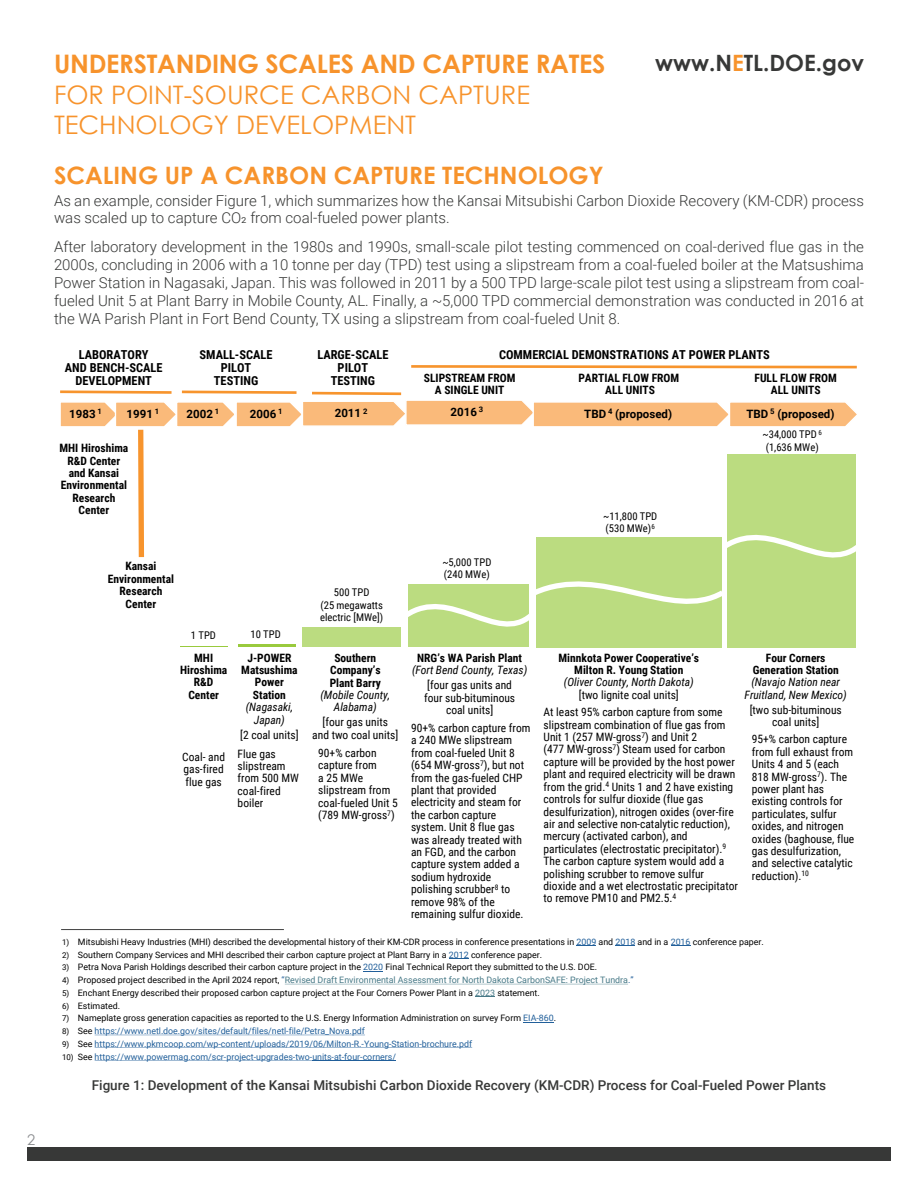
<style>
.page{position:relative;width:918px;height:1188px;background:#fff}
.page>*{position:absolute;margin:0;border:0;box-sizing:border-box;transform-origin:0 0}
.t1{font:25.5px/30.6px "Century Gothic";color:#f7932c}
.t2{font:700 25.5px "Century Gothic";letter-spacing:-.01em;color:#f7932c}
.Subheader_Bold{font:700 24px "Century Gothic";color:#f7932c}
.t3{font:700 22.5px "Century Gothic";color:#373837}
.t4{font:700 15.6px/18.8px "Roboto";color:#000;text-align:center}
.Body_Text{font:300 15px/17.9px "Roboto";color:#373837}
.t5{font:14.7px "Century Gothic";color:#8a8c8f}
.Captions{font:500 13.5px "Roboto";color:#373837}
.t6{font:700 12.3px/13.4px "Roboto Condensed";color:#000;text-align:center}
.t7{font:11.55px/12.5px "Roboto Condensed";color:#000}
.t8{font:700 11.55px/12.5px "Roboto Condensed";color:#000;text-align:center}
.t9{font:italic 11.55px/12.5px "Roboto Condensed";color:#000;text-align:center}
.t10{font:700 11.55px "Roboto";color:#000}
.t11{font:10.65px/12.8px "Roboto Condensed";color:#000}
.t12{font:8.85px "Roboto";color:#000}
.t13{font:8.85px "Roboto";color:#215f9a}
.t14{font:8.85px "Roboto";color:#467886}
.s1{color:#f7932c}
.s2{font-weight:400;font-style:italic}
.s3{font-weight:400}
.s4{font-weight:700;font-style:normal}
.s5{font-size:7.95px}
.s6{color:#215f9a}
.s7{font-size:7.95px;color:#000}
.s8{color:#000}
.s9{color:#467886}
</style>
<div class="page">
<div style="left:27px;top:1148px;width:864px;height:13px;background:#373837"></div>
<div style="left:302px;top:627px;width:99px;height:20px;background:#bbdc80"></div>
<hr style="left:238px;top:644px;width:57px;height:3px;background:#99ca3d">
<hr style="left:180px;top:646px;width:48px;height:1px;background:#99ca3d">
<svg style="left:449px;top:958px;width:20px;height:1px"></svg>
<svg style="left:363px;top:971px;width:20px;height:1px"></svg>
<svg style="left:285px;top:984px;width:343px;height:1px"></svg>
<hr style="left:523px;top:1022px;width:31px;height:1px;background:#215f9a">
<svg style="left:95px;top:1035px;width:270px;height:1px"></svg>
<svg style="left:95px;top:1060px;width:232px;height:1px"></svg>
<hr style="left:327px;top:1060px;width:69px;height:1px;background:#215f9a">
<hr style="left:61px;top:929px;width:223px;height:1px;background:#404040">
<svg style="left:411px;top:365px;width:446px;height:4px;background:#f9b773"></svg>
<div style="left:536px;top:537px;width:186px;height:111px;background:#bbdc80"></div>
<div style="left:408px;top:584px;width:121px;height:63px;background:#bbdc80"></div>
<svg style="left:60px;top:390px;width:797px;height:255px"></svg>
<p class="t5" style="left:27px;top:1129px;width:10px">2</p>
<h3 class="t3" style="left:655px;top:46px;width:210px">www.N<span class="s1">E</span>TL.DOE.gov</h3>
<h1 class="t2" style="left:54px;top:45px;width:553px">UNDERSTANDING SCALES AND CAPTURE RATES</h1>
<h1 class="t1" style="left:54px;top:79px;width:478px">FOR POINT-SOURCE CARBON CAPTURE<br>TECHNOLOGY DEVELOPMENT</h1>
<p class="Subheader_Bold" style="left:54px;top:157px;width:551px">SCALING UP A CARBON CAPTURE TECHNOLOGY</p>
<p class="Body_Text" style="left:54px;top:191px;width:812px">As an example, consider Figure 1, which summarizes how the Kansai Mitsubishi Carbon Dioxide Recovery (KM-CDR) process was scaled up to capture CO2 from coal-fueled power plants.</p>
<p class="Body_Text" style="left:54px;top:237px;width:812px;text-align:justify">After laboratory development in the 1980s and 1990s, small-scale pilot testing commenced on coal-derived flue gas in the 2000s, concluding in 2006 with a 10 tonne per day (TPD) test using a slipstream from a coal-fueled boiler at the Matsushima Power Station in Nagasaki, Japan. This was followed in 2011 by a 500 TPD large-scale pilot test using a slipstream from coal&shy;fueled Unit 5 at Plant Barry in Mobile County, AL. Finally, a ~5,000 TPD commercial demonstration was conducted in 2016 at the WA Parish Plant in Fort Bend County, TX using a slipstream from coal-fueled Unit 8.</p>
<p class="t4" style="left:197px;top:281px;width:525px">Development of the Kansai Mitsubishi Carbon Dioxide Recovery (KM-CDR)<br>Process for Coal-Fueled Power Plants</p>
<p class="t6" style="left:65px;top:347px;width:99px">LABORATORY<br>AND BENCH-SCALE<br>DEVELOPMENT</p>
<p class="t6" style="left:200px;top:347px;width:74px">SMALL-SCALE<br>PILOT<br>TESTING</p>
<p class="t6" style="left:317px;top:347px;width:73px">LARGE-SCALE<br>PILOT<br>TESTING</p>
<p class="t6" style="left:499px;top:347px;width:272px">COMMERCIAL DEMONSTRATIONS AT POWER PLANTS</p>
<p class="t8" style="left:424px;top:371px;width:93px">SLIPSTREAM FROM<br>A SINGLE UNIT</p>
<p class="t8" style="left:578px;top:371px;width:102px">PARTIAL FLOW FROM<br>ALL UNITS</p>
<p class="t8" style="left:755px;top:371px;width:84px">FULL FLOW FROM<br>ALL UNITS</p>
<p class="t10" style="left:69px;top:406px;width:34px">1983 <sup>1</sup></p>
<p class="t10" style="left:126px;top:406px;width:34px">1991 <sup>1</sup></p>
<p class="t10" style="left:187px;top:406px;width:34px">2002 <sup>1</sup></p>
<p class="t10" style="left:250px;top:406px;width:34px">2006 <sup>1</sup></p>
<p class="t10" style="left:335px;top:405px;width:34px">2011 <sup>2</sup></p>
<p class="t10" style="left:451px;top:404px;width:34px">2016 <sup>3</sup></p>
<p class="t10" style="left:584px;top:406px;width:89px">TBD <sup>4</sup> (proposed)</p>
<p class="t10" style="left:747px;top:406px;width:89px">TBD <sup>5</sup> (proposed)</p>
<p class="t8" style="left:59px;top:441px;width:70px">MHI Hiroshima<br>R&amp;D Center and Kansai<br>Environmental<br>Research<br>Center</p>
<p class="t8" style="left:108px;top:560px;width:68px">Kansai<br>Environmental<br>Research<br>Center</p>
<p class="t11" style="left:191px;top:628px;width:27px">1 TPD</p>
<p class="t11" style="left:250px;top:627px;width:32px">10 TPD</p>
<p class="t8" style="left:180px;top:651px;width:49px">MHI<br>Hiroshima<br>R&amp;D<br>Center</p>
<p class="t8" style="left:241px;top:651px;width:58px">J-POWER<br>Matsushima<br>Power<br>Station <span class="s2">(Nagasaki,<br>Japan)</span></p>
<p class="t7" style="left:240px;top:728px;width:60px">[2 coal units]</p>
<p class="t11" style="left:320px;top:585px;width:65px;text-align:center">500 TPD<br>(25 megawatts electric [MWe])</p>
<p class="t8" style="left:320px;top:651px;width:71px">Southern<br>Company’s<br>Plant Barry <span class="s2">(Mobile County,<br>Alabama)</span></p>
<p class="t7" style="left:312px;top:716px;width:87px;text-align:center">[four gas units<br>and two coal units]</p>
<p class="t7" style="left:182px;top:750px;width:44px;text-align:justify">Coal- and gas-fired flue gas</p>
<p class="t7" style="left:238px;top:747px;width:63px">Flue gas slipstream from 500 MW coal-fired boiler</p>
<p class="t7" style="left:318px;top:746px;width:81px">90+% carbon capture from<br>a 25 MWe slipstream from coal-fueled Unit 5 (789 MW-gross<sup>7</sup>)</p>
<p class="t11" style="left:442px;top:555px;width:51px">~5,000 TPD (240 MWe)</p>
<p class="t11" style="left:603px;top:509px;width:56px">~11,800 TPD (530 MWe)<sup>6</sup></p>
<p class="t11" style="left:762px;top:428px;width:61px">~34,000 TPD <sup>6 </sup>(1,636 MWe)</p>
<p class="t8" style="left:559px;top:651px;width:142px">Minnkota Power Cooperative’s<br>Milton R. Young Station <span class="s2">(Oliver County, North Dakota) </span><span class="s3">[two lignite coal units]</span></p>
<p class="t9" style="left:412px;top:651px;width:117px"><span class="s4">NRG’s WA Parish Plant </span>(Fort Bend County, Texas)</p>
<p class="t7" style="left:424px;top:678px;width:93px;text-align:center">[four gas units and four sub-bituminous coal units]</p>
<p class="t9" style="left:745px;top:651px;width:104px"><span class="s4">Four Corners<br>Generation Station </span>(Navajo Nation near<br>Fruitland, New Mexico)</p>
<p class="t7" style="left:750px;top:703px;width:94px;text-align:center">[two sub-bituminous coal units]</p>
<p class="t7" style="left:544px;top:705px;width:196px">At least 95% carbon capture from some slipstream combination of flue gas from Unit 1 (257 MW-gross<sup>7</sup>) and Unit 2<br>(477 MW-gross<sup>7</sup>) Steam used for carbon capture will be provided by the host power plant and required electricity will be drawn from the grid.<sup>4</sup> Units 1 and 2 have existing controls for sulfur dioxide (flue gas desulfurization), nitrogen oxides (over-fire air and selective non-catalytic reduction), mercury (activated carbon), and particulates (electrostatic precipitator).<sup>9<br></sup>The carbon capture system would add a polishing scrubber to remove sulfur dioxide and a wet electrostatic precipitator to remove PM10 and PM2.5.<sup>4</sup></p>
<p class="t7" style="left:411px;top:721px;width:121px">90+% carbon capture from a 240 MWe slipstream from coal-fueled Unit 8 (654 MW-gross<sup>7</sup>), but not from the gas-fueled CHP plant that provided electricity and steam for the carbon capture system. Unit 8 flue gas was already treated with an FGD, and the carbon capture system added a sodium hydroxide polishing scrubber<sup>8</sup> to remove 98% of the remaining sulfur dioxide.</p>
<p class="t7" style="left:752px;top:733px;width:104px">95+% carbon capture from full exhaust from<br>Units 4 and 5 (each<br>818 MW-gross<sup>7</sup>). The power plant has existing controls for particulates, sulfur oxides, and nitrogen oxides (baghouse, flue gas desulfurization, and selective catalytic reduction).<sup>10</sup></p>
<p class="t12" style="left:62px;top:936px;width:703px"><span class="s5">1)</span> Mitsubishi Heavy Industries (MHI) described the developmental history of their KM-CDR process in conference presentations in <span class="s6">2009</span> and <span class="s6">2018</span> and in a <span class="s6">2016</span> conference paper.</p>
<p class="t12" style="left:62px;top:948px;width:482px"><span class="s5">2)</span> Southern Company Services and MHI described their carbon capture project at Plant Barry in a <span class="s6">2012</span> conference paper.</p>
<p class="t12" style="left:62px;top:961px;width:537px"><span class="s5">3)</span> Petra Nova Parish Holdings described their carbon capture project in the <span class="s6">2020</span> Final Technical Report they submitted to the U.S. DOE.</p>
<p class="t14" style="left:62px;top:974px;width:573px"><span class="s7">4)</span> <span class="s8">Proposed project described in the April 2024 report,</span> <span class="s6">“</span>Revised Draft Environmental Assessment for North Dakota CarbonSAFE: Project Tundra<span class="s6">.”</span></p>
<p class="t12" style="left:62px;top:987px;width:479px"><span class="s5">5)</span> Enchant Energy described their proposed carbon capture project at the Four Corners Power Plant in a <span class="s9">2023</span> statement.</p>
<p class="t12" style="left:62px;top:999px;width:59px"><span class="s5">6)</span> Estimated.</p>
<p class="t12" style="left:62px;top:1012px;width:496px"><span class="s5">7)</span> Nameplate gross generation capacities as reported to the U.S. Energy Information Administration on survey Form <span class="s6">EIA-860</span>.</p>
<p class="t13" style="left:62px;top:1025px;width:305px"><span class="s7">8)</span> <span class="s8">See</span> https://www.netl.doe.gov/sites/default/files/netl-file/Petra_Nova.pdf</p>
<p class="t13" style="left:62px;top:1038px;width:412px"><span class="s7">9)</span> <span class="s8">See</span> https://www.pkmcoop.com/wp-content/uploads/2019/06/Milton-R.-Young-Station-brochure.pdf</p>
<p class="t13" style="left:62px;top:1050px;width:336px"><span class="s7">10)</span> <span class="s8">See</span> https://www.powermag.com/scr-project-upgrades-two-units-at-four-corners/</p>
<p class="Captions" style="left:92px;top:1076px;width:736px">Figure 1: Development of the Kansai Mitsubishi Carbon Dioxide Recovery (KM-CDR) Process for Coal-Fueled Power Plants</p>
</div>
